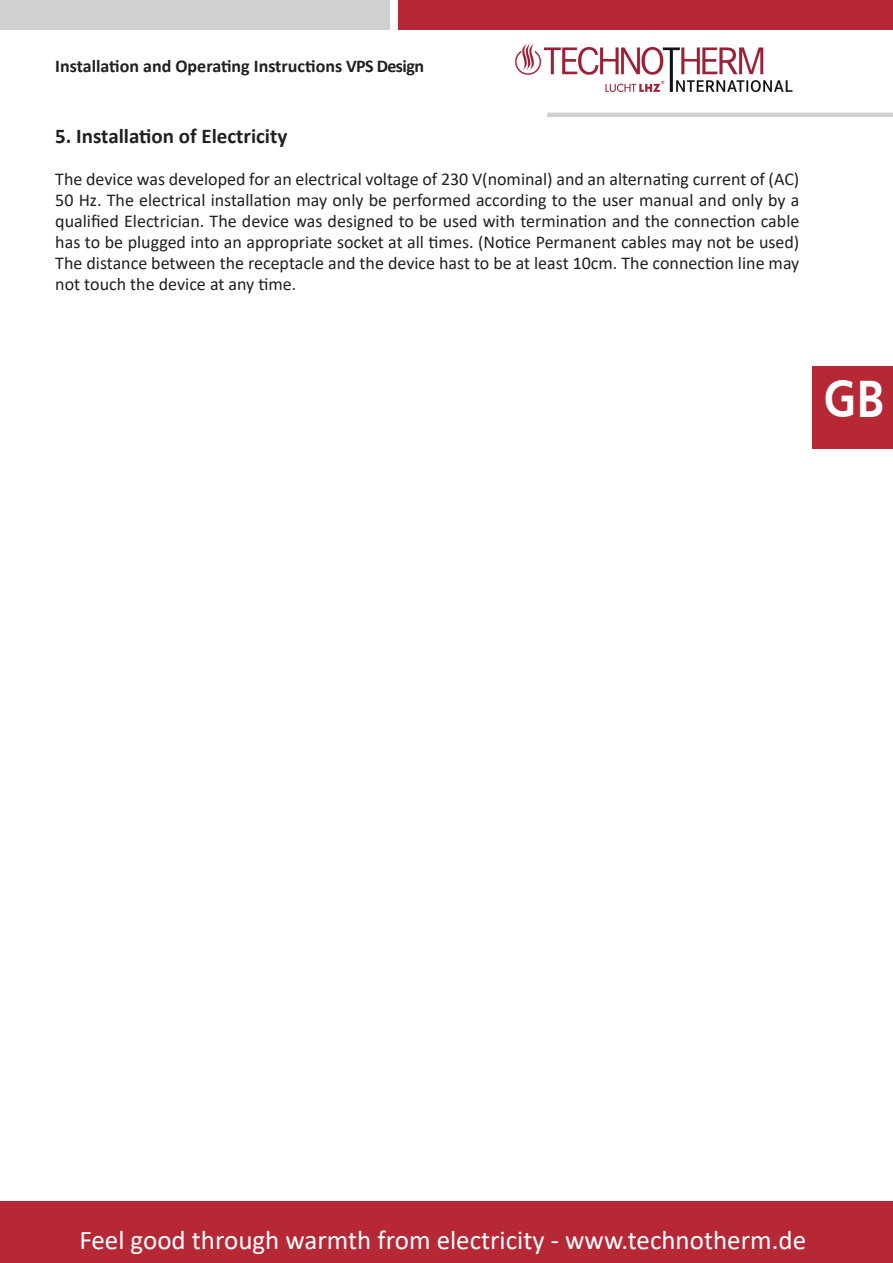
<style>
.page{position:relative;width:893px;height:1263px;background:#fff}
.page>*{position:absolute;margin:0;border:0;box-sizing:border-box;transform-origin:0 0}
.t1{font:52.65px "Humanist 777 BT Bold B";color:#fff;scale:.85 1}
.t2{font:27px "Calibri";color:#fff}
.t3{font:700 21px "Calibri";color:#231f20}
.t4{font:18px/21px "Calibri";color:#231f20;text-align:justify}
.t5{font:700 18px "Calibri";color:#231f20}
</style>
<div class="page">
<div style="left:398px;top:0;width:495px;height:30px;background:#b72837"></div>
<div style="left:0;top:0;width:389px;height:30px;background:#cfd0d2"></div>
<hr style="left:547px;top:113px;width:346px;height:4px;background:#cfd0d2">
<div style="left:0;top:1201px;width:893px;height:62px;background:#b72837"></div>
<div style="left:812px;top:366px;width:81px;height:83px;background:#b72837"></div>
<img style="left:515px;top:44px;width:278px;height:49px">
<p class="t5" style="left:55px;top:53px;width:370px">Installation and Operating Instructions VPS Design</p>
<p class="t3" style="left:55px;top:121px;width:234px">5. Installation of Electricity</p>
<p class="t4" style="left:55px;top:168px;width:746px">The device was developed for an electrical voltage of 230 V(nominal) and an alternating current of (AC)<br>50 Hz. The electrical installation may only be performed according to the user manual and only by a qualified Electrician. The device was designed to be used with termination and the connection cable has to be plugged into an appropriate socket at all times. (Notice Permanent cables may not be used)<br>The distance between the receptacle and the device hast to be at least 10cm. The connection line may not touch the device at any time.</p>
<h1 class="t1" style="left:823px;top:365px;width:73px">GB</h1>
<h2 class="t2" style="left:79px;top:1221px;width:728px">Feel good through warmth from electricity - www.technotherm.de</h2>
</div>
